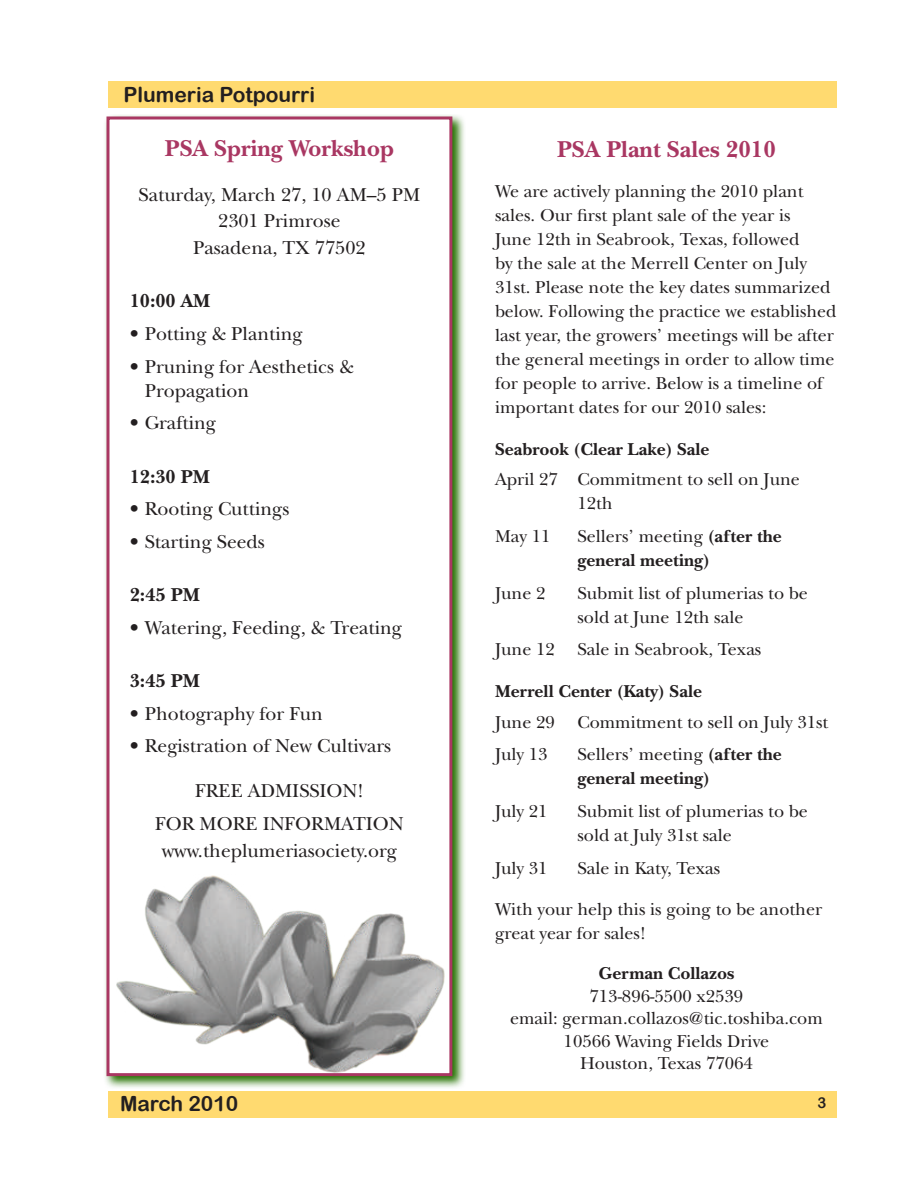
<style>
.page{position:relative;width:918px;height:1188px;background:#fff}
.page>*{position:absolute;margin:0;border:0;box-sizing:border-box;transform-origin:0 0}
.t1{font:700 24px "New Baskerville Std";color:#a93762}
.t2{font:21px "Arial Rounded MT Bold";color:#231f20}
.t3{font:19.5px/26.7px "New Baskerville Std";color:#231f20;text-align:center}
.t4{font:700 19.5px "New Baskerville Std";color:#231f20}
.t5{font:18px/24px "New Baskerville Std";color:#231f20}
.t6{font:700 18px/24px "New Baskerville Std";color:#231f20}
.t7{font:15px "Arial Rounded MT Bold";color:#231f20}
.s1{font-weight:400}
</style>
<div class="page">
<div style="left:108px;top:81px;width:729px;height:27px;background:#ffda70"></div>
<div style="left:108px;top:1091px;width:729px;height:27px;background:#ffda70"></div>
<svg style="left:105px;top:115px;width:359px;height:973px;background:#9bb988"></svg>
<div style="left:108px;top:118px;width:343px;height:957px;background:#fff"></div>
<div style="left:106px;top:117px;width:346px;height:959px;border:3px solid #a93762"></div>
<img style="left:116px;top:875px;width:330px;height:198px">
<p class="t2" style="left:123px;top:82px;width:193px">Plumeria Potpourri</p>
<h1 class="t1" style="left:165px;top:134px;width:231px">PSA Spring Workshop</h1>
<p class="t3" style="left:139px;top:181px;width:283px">Saturday, March 27, 10 AM–5 PM<br>2301 Primrose<br>Pasadena, TX 77502</p>
<p class="t4" style="left:130px;top:290px;width:82px">10:00 AM</p>
<p class="t3" style="left:130px;top:320px;width:174px">• Potting &amp; Planting</p>
<p class="t3" style="left:145px;top:354px;width:211px;line-height:24px;text-align:left;text-indent:-15px">• Pruning for Aesthetics &amp;<br>Propagation</p>
<p class="t3" style="left:130px;top:410px;width:88px">• Grafting</p>
<p class="t4" style="left:130px;top:465px;width:82px">12:30 PM</p>
<p class="t3" style="left:130px;top:496px;width:161px">• Rooting Cuttings</p>
<p class="t3" style="left:130px;top:528px;width:137px">• Starting Seeds</p>
<p class="t4" style="left:130px;top:583px;width:72px">2:45 PM</p>
<p class="t3" style="left:130px;top:614px;width:274px">• Watering, Feeding, &amp; Treating</p>
<p class="t4" style="left:130px;top:669px;width:72px">3:45 PM</p>
<p class="t3" style="left:130px;top:700px;width:195px">• Photography for Fun</p>
<p class="t3" style="left:130px;top:733px;width:263px">• Registration of New Cultivars</p>
<p class="t3" style="left:155px;top:774px;width:250px;line-height:33.5px">FREE ADMISSION!<br>FOR MORE INFORMATION</p>
<p class="t3" style="left:162px;top:837px;width:237px">www.theplumeriasociety.org</p>
<h1 class="t1" style="left:557px;top:135px;width:220px">PSA Plant Sales 2010</h1>
<p class="t5" style="left:495px;top:179px;width:343px">We are actively planning the 2010 plant sales. Our first plant sale of the year is<br>June 12th in Seabrook, Texas, followed<br>by the sale at the Merrell Center on July 31st. Please note the key dates summarized below. Following the practice we established last year, the growers’ meetings will be after the general meetings in order to allow time for people to arrive. Below is a timeline of important dates for our 2010 sales:</p>
<p class="t6" style="left:495px;top:437px;width:216px">Seabrook (Clear Lake) Sale</p>
<p class="t5" style="left:578px;top:468px;width:224px;text-indent:-82px">April 27 Commitment to sell on June<br>12th</p>
<p class="t5" style="left:495px;top:524px;width:57px">May 11</p>
<p class="t6" style="left:577px;top:524px;width:206px"><span class="s1">Sellers’ meeting</span> (after the general meeting)</p>
<p class="t5" style="left:495px;top:581px;width:52px">June 2</p>
<p class="t5" style="left:577px;top:581px;width:232px">Submit list of plumerias to be sold at June 12th sale</p>
<p class="t5" style="left:495px;top:638px;width:61px">June 12</p>
<p class="t5" style="left:577px;top:638px;width:185px">Sale in Seabrook, Texas</p>
<p class="t6" style="left:495px;top:679px;width:209px">Merrell Center (Katy) Sale</p>
<p class="t5" style="left:495px;top:710px;width:61px">June 29</p>
<p class="t5" style="left:577px;top:710px;width:252px">Commitment to sell on July 31st</p>
<p class="t5" style="left:495px;top:743px;width:54px">July 13</p>
<p class="t6" style="left:577px;top:742px;width:206px"><span class="s1">Sellers’ meeting</span> (after the general meeting)</p>
<p class="t5" style="left:495px;top:799px;width:54px">July 21</p>
<p class="t5" style="left:577px;top:799px;width:232px">Submit list of plumerias to be sold at July 31st sale</p>
<p class="t5" style="left:495px;top:856px;width:54px">July 31</p>
<p class="t5" style="left:577px;top:856px;width:144px">Sale in Katy, Texas</p>
<p class="t5" style="left:495px;top:897px;width:329px">With your help this is going to be another great year for sales!</p>
<p class="t6" style="left:598px;top:961px;width:138px">German Collazos</p>
<p class="t5" style="left:510px;top:985px;width:314px;line-height:22.5px;text-align:center">713-896-5500 x2539<br>email: german.collazos@tic.toshiba.com<br>10566 Waving Fields Drive<br>Houston, Texas 77064</p>
<p class="t2" style="left:120px;top:1091px;width:120px">March 2010</p>
<p class="t7" style="left:818px;top:1094px;width:10px">3</p>
</div>
